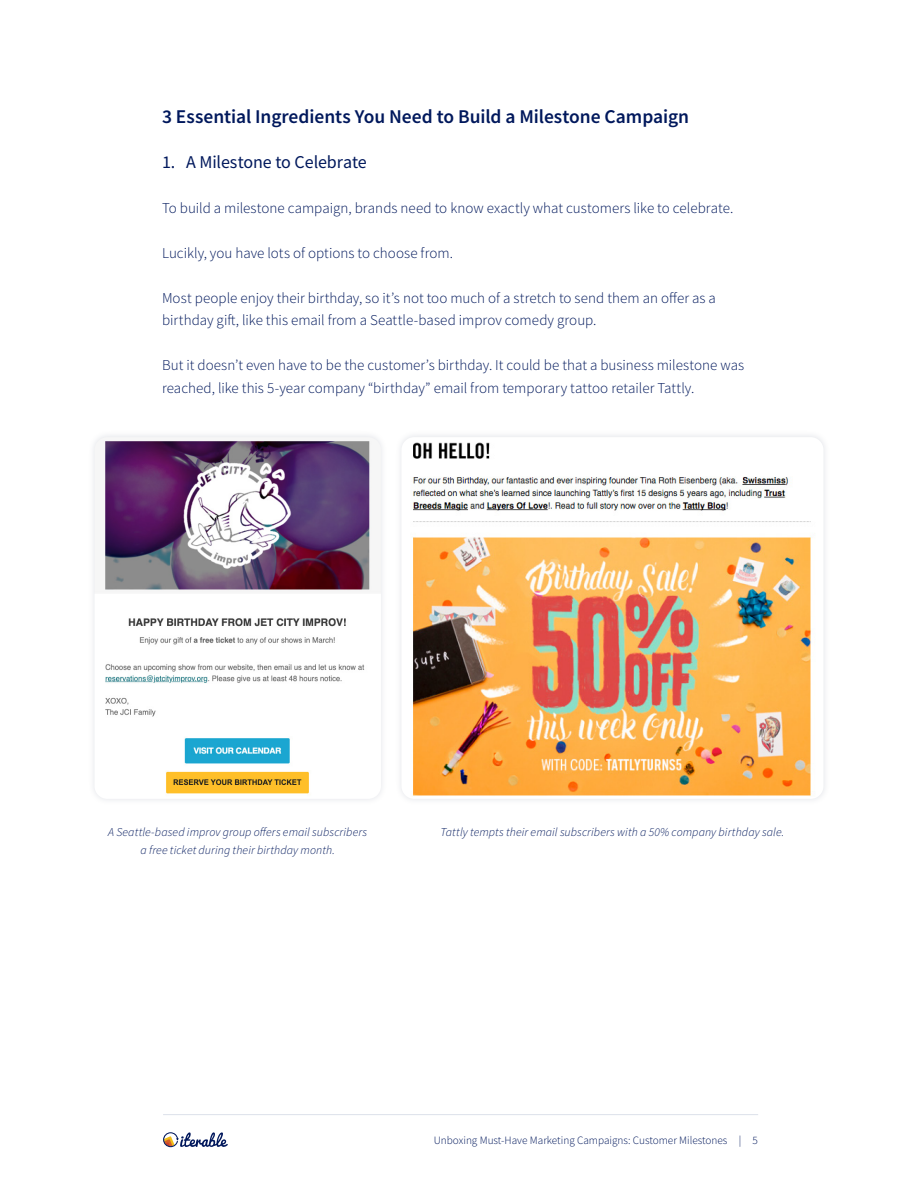
<style>
.page{position:relative;width:918px;height:1188px;background:#fff}
.page>*{position:absolute;margin:0;border:0;box-sizing:border-box;transform-origin:0 0}
.t1{font:600 19.5px "Source Sans Pro";letter-spacing:-.005em;color:#00185c}
.t2{font:18px "Source Sans Pro";letter-spacing:-.01em;color:#00185c}
.t3{font:300 15px/22.5px "Source Sans Pro";color:#00185c}
.t4{font:italic 300 12px/18px "Source Sans Pro";letter-spacing:.01em;color:#00185c;text-align:center}
.t5{font:300 11.25px "Source Sans Pro";color:#00185c}
</style>
<div class="page">
<div style="left:88px;top:431px;width:300px;height:374px;background:#fafafb"></div>
<img style="left:105px;top:441px;width:265px;height:353px">
<img style="left:413px;top:442px;width:398px;height:354px">
<svg style="left:163px;top:1132px;width:65px;height:15px"></svg>
<hr style="left:163px;top:1114px;width:595px;height:1px;background:#dce1ea">
<h1 class="t1" style="left:162px;top:103px;width:529px">3 Essential Ingredients You Need to Build a Milestone Campaign</h1>
<p class="t2" style="left:162px;top:150px;width:206px">1. A Milestone to Celebrate</p>
<p class="t3" style="left:162px;top:196px;width:573px">To build a milestone campaign, brands need to know exactly what customers like to celebrate.</p>
<p class="t3" style="left:162px;top:241px;width:293px">Lucikly, you have lots of options to choose from.</p>
<p class="t3" style="left:162px;top:286px;width:556px">Most people enjoy their birthday, so it’s not too much of a stretch to send them an offer as a birthday gift, like this email from a Seattle-based improv comedy group.</p>
<p class="t3" style="left:162px;top:354px;width:584px">But it doesn’t even have to be the customer’s birthday. It could be that a business milestone was reached, like this 5-year company “birthday” email from temporary tattoo retailer Tattly.</p>
<p class="t4" style="left:108px;top:823px;width:261px">A Seattle-based improv group offers email subscribers a free ticket during their birthday month.</p>
<p class="t4" style="left:441px;top:823px;width:345px">Tattly tempts their email subscribers with a 50% company birthday sale.</p>
<p class="t5" style="left:434px;top:1133px;width:326px">Unboxing Must-Have Marketing Campaigns: Customer Milestones | 5</p>
</div>
